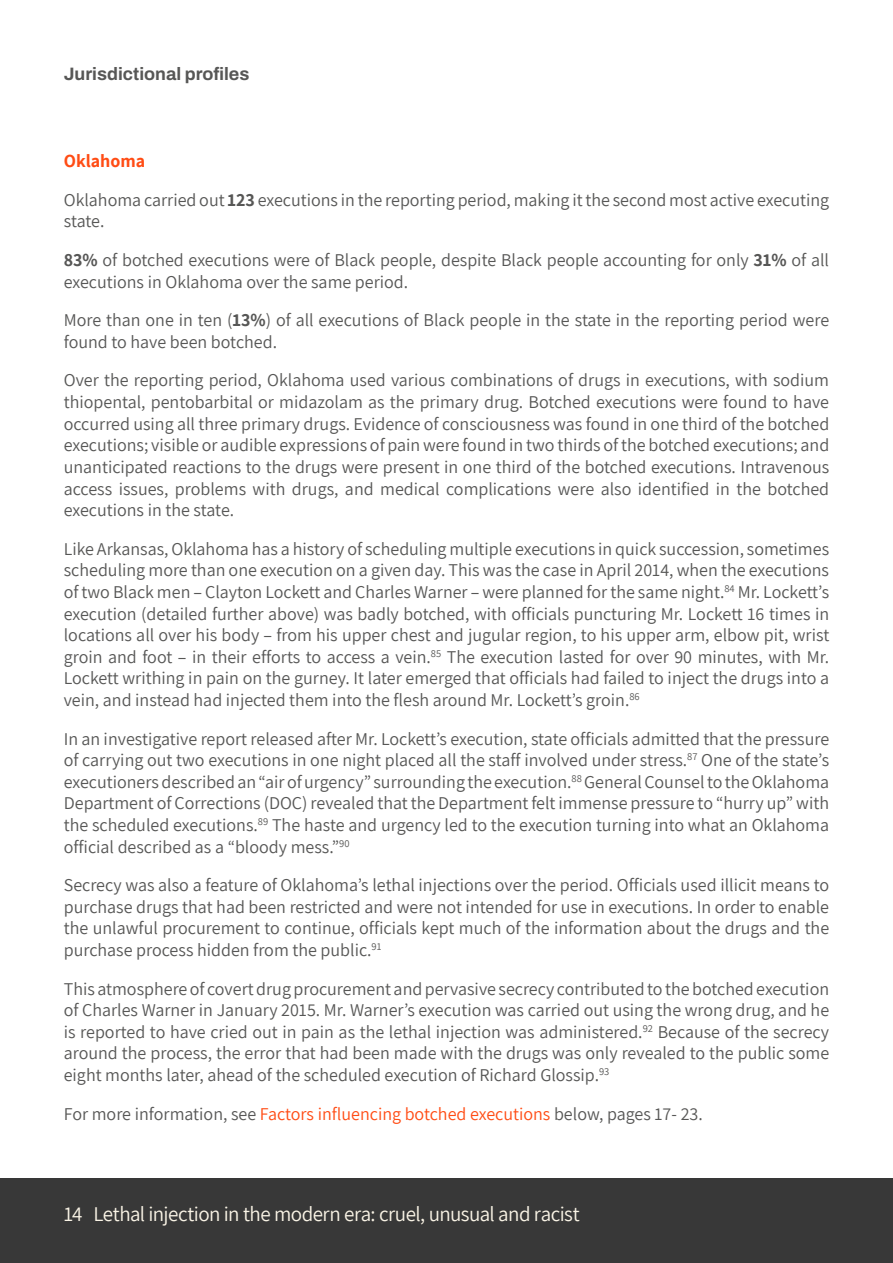
<style>
.page{position:relative;width:893px;height:1263px;background:#fff}
.page>*{position:absolute;margin:0;border:0;box-sizing:border-box;transform-origin:0 0}
.t1{font:21px "Assistant";letter-spacing:-.025em;color:#faf4e6}
.t2{font:18px/21.6px "Assistant";color:#575756;text-align:justify}
.t3{font:700 18px "Archivo";color:#575756}
.s1{font-weight:700;color:#ff4c14}
.s2{font-weight:700}
.s3{color:#ff4c14}
</style>
<div class="page">
<div style="left:0;top:1178px;width:893px;height:85px;background:#383838"></div>
<p class="t3" style="left:64px;top:60px;width:187px">Jurisdictional profiles</p>
<p class="t2" style="left:64px;top:141px;width:767px;line-height:38.5px"><span class="s1">Oklahoma<br></span>Oklahoma carried out <span class="s2">123</span> executions in the reporting period, making it the second most active executing</p>
<p class="t2" style="left:64px;top:201px;width:767px;line-height:38.5px">state.<br><span class="s2">83%</span> of botched executions were of Black people, despite Black people accounting for only <span class="s2">31%</span> of all</p>
<p class="t2" style="left:64px;top:261px;width:767px;line-height:38.5px">executions in Oklahoma over the same period.<br>More than one in ten (<span class="s2">13%</span>) of all executions of Black people in the state in the reporting period were</p>
<p class="t2" style="left:64px;top:322px;width:767px;line-height:38.5px">found to have been botched.<br>Over the reporting period, Oklahoma used various combinations of drugs in executions, with sodium</p>
<p class="t2" style="left:64px;top:390px;width:767px">thiopental, pentobarbital or midazolam as the primary drug. Botched executions were found to have occurred using all three primary drugs. Evidence of consciousness was found in one third of the botched executions; visible or audible expressions of pain were found in two thirds of the botched executions; and unanticipated reactions to the drugs were present in one third of the botched executions. Intravenous access issues, problems with drugs, and medical complications were also identified in the botched executions in the state.</p>
<p class="t2" style="left:64px;top:537px;width:767px">Like Arkansas, Oklahoma has a history of scheduling multiple executions in quick succession, sometimes scheduling more than one execution on a given day. This was the case in April 2014, when the executions of two Black men – Clayton Lockett and Charles Warner – were planned for the same night.<sup>84</sup> Mr. Lockett’s execution (detailed further above) was badly botched, with officials puncturing Mr. Lockett 16 times in locations all over his body – from his upper chest and jugular region, to his upper arm, elbow pit, wrist groin and foot – in their efforts to access a vein.<sup>85</sup> The execution lasted for over 90 minutes, with Mr.<br>Lockett writhing in pain on the gurney. It later emerged that officials had failed to inject the drugs into a vein, and instead had injected them into the flesh around Mr. Lockett’s groin.<sup>86</sup></p>
<p class="t2" style="left:64px;top:727px;width:767px">In an investigative report released after Mr. Lockett’s execution, state officials admitted that the pressure of carrying out two executions in one night placed all the staff involved under stress.<sup>87</sup> One of the state’s executioners described an “air of urgency” surrounding the execution.<sup>88</sup> General Counsel to the Oklahoma Department of Corrections (DOC) revealed that the Department felt immense pressure to “hurry up” with the scheduled executions.<sup>89</sup> The haste and urgency led to the execution turning into what an Oklahoma official described as a “bloody mess.”<sup>90</sup></p>
<p class="t2" style="left:64px;top:873px;width:767px">Secrecy was also a feature of Oklahoma’s lethal injections over the period. Officials used illicit means to purchase drugs that had been restricted and were not intended for use in executions. In order to enable the unlawful procurement to continue, officials kept much of the information about the drugs and the purchase process hidden from the public.<sup>91</sup></p>
<p class="t2" style="left:64px;top:977px;width:767px">This atmosphere of covert drug procurement and pervasive secrecy contributed to the botched execution of Charles Warner in January 2015. Mr. Warner’s execution was carried out using the wrong drug, and he is reported to have cried out in pain as the lethal injection was administered.<sup>92</sup> Because of the secrecy around the process, the error that had been made with the drugs was only revealed to the public some eight months later, ahead of the scheduled execution of Richard Glossip.<sup>93</sup></p>
<p class="t2" style="left:64px;top:1102px;width:640px">For more information, see <span class="s3">Factors influencing botched executions</span> below, pages 17- 23.</p>
<p class="t1" style="left:64px;top:1199px;width:517px">14 Lethal injection in the modern era: cruel, unusual and racist</p>
</div>
